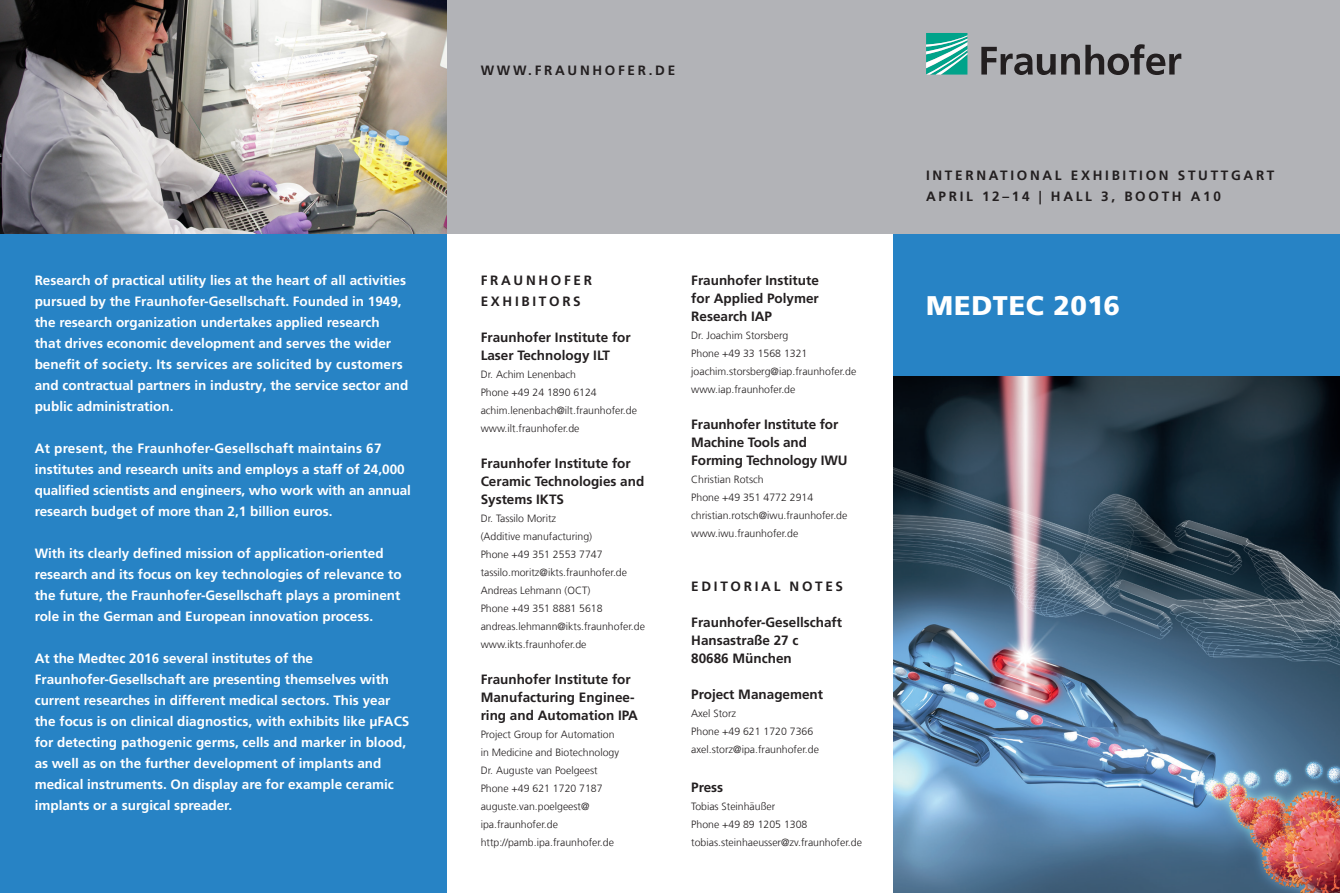
<style>
.page{position:relative;width:1340px;height:893px;background:#fff}
.page>*{position:absolute;margin:0;border:0;box-sizing:border-box;transform-origin:0 0}
.t1{font:900 27px "Frutiger LT Com";letter-spacing:.015em;color:#fff}
.t2{font:700 13.5px/21px "Frutiger LT Com";color:#fff}
.t3{font:700 13.5px/18px "Frutiger LT Com";color:#231f20}
.t4{font:700 13.5px/21px "Frutiger LT Com";letter-spacing:.2em;color:#231f20}
.t5{font:300 10.5px/18px "Frutiger LT Com";color:#231f20}
</style>
<div class="page">
<div style="left:893px;top:196px;width:446px;height:238px;background:#2783c5"></div>
<div style="left:404px;top:0;width:935px;height:234px;background:#b2b3b7"></div>
<div style="left:0;top:234px;width:446px;height:659px;background:#2783c5"></div>
<svg style="left:926px;top:33px;width:41px;height:42px"></svg>
<svg style="left:981px;top:44px;width:200px;height:31px"></svg>
<img style="left:0;top:0;width:446px;height:234px">
<img style="left:893px;top:376px;width:446px;height:517px">
<p class="t2" style="left:35px;top:270px;width:375px">Research of practical utility lies at the heart of all activities pursued by the Fraunhofer-Gesellschaft. Founded in 1949, the research organization undertakes applied research that drives economic development and serves the wider benefit of society. Its services are solicited by customers and contractual partners in industry, the service sector and public administration.</p>
<p class="t2" style="left:35px;top:438px;width:378px">At present, the Fraunhofer-Gesellschaft maintains 67 institutes and research units and employs a staff of 24,000 qualified scientists and engineers, who work with an annual research budget of more than 2,1 billion euros.</p>
<p class="t2" style="left:35px;top:543px;width:368px">With its clearly defined mission of application-oriented research and its focus on key technologies of relevance to the future, the Fraunhofer-Gesellschaft plays a prominent role in the German and European innovation process.</p>
<p class="t2" style="left:35px;top:648px;width:376px">At the Medtec 2016 several institutes of the Fraunhofer-Gesellschaft are presenting themselves with current researches in different medical sectors. This year the focus is on clinical diagnostics, with exhibits like μfacs for detecting pathogenic germs, cells and marker in blood, as well as on the further development of implants and medical instruments. On display are for example ceramic implants or a surgical spreader.</p>
<p class="t4" style="left:480px;top:60px;width:196px">www.Fraunhof er.de</p>
<p class="t4" style="left:480px;top:270px;width:113px">f raunhof er<br>EXHIBITORS</p>
<p class="t3" style="left:480px;top:328px;width:152px">Fraunhofer Institute for<br>Laser Technology ILT</p>
<p class="t5" style="left:480px;top:365px;width:158px">Dr. Achim Lenenbach<br>Phone +49 24 1890 6124 achim.lenenbach@ilt.fraunhofer.de www.ilt.fraunhofer.de</p>
<p class="t3" style="left:480px;top:454px;width:165px">Fraunhofer Institute for<br>Ceramic Technologies and<br>Systems IKTS</p>
<p class="t5" style="left:480px;top:509px;width:166px">Dr. Tassilo Moritz<br>(Additive manufacturing)<br>Phone +49 351 2553 7747 tassilo.moritz@ikts.fraunhofer.de<br>Andreas Lehmann (OCT)<br>Phone +49 351 8881 5618 andreas.lehmann@ikts.fraunhofer.de www.ikts.fraunhofer.de</p>
<p class="t3" style="left:480px;top:670px;width:159px">Fraunhofer Institute for<br>Manufacturing Enginee&shy;ring and Automation IPA</p>
<p class="t5" style="left:480px;top:725px;width:140px">Project Group for Automation in Medicine and Biotechnology<br>Dr. Auguste van Poelgeest<br>Phone +49 621 1720 7187 auguste.van.poelgeest@ ipa.fraunhofer.de http://pamb.ipa.fraunhofer.de</p>
<p class="t3" style="left:691px;top:271px;width:129px;text-align:justify">Fraunhofer Institute for Applied Polymer Research IAP</p>
<p class="t5" style="left:691px;top:326px;width:166px">Dr. Joachim Storsberg<br>Phone +49 33 1568 1321 joachim.storsberg@iap.fraunhofer.de www.iap.fraunhofer.de</p>
<p class="t3" style="left:691px;top:415px;width:158px">Fraunhofer Institute for<br>Machine Tools and<br>Forming Technology IWU</p>
<p class="t5" style="left:691px;top:470px;width:158px">Christian Rotsch<br>Phone +49 351 4772 2914 christian.rotsch@iwu.fraunhofer.de www.iwu.fraunhofer.de</p>
<p class="t4" style="left:691px;top:576px;width:153px">EDITORIAL NOTES</p>
<p class="t3" style="left:691px;top:613px;width:152px">Fraunhofer-Gesellschaft<br>Hansastraße 27 c<br>80686 München</p>
<p class="t3" style="left:691px;top:685px;width:133px">Project Management</p>
<p class="t5" style="left:691px;top:704px;width:129px">Axel Storz<br>Phone +49 621 1720 7366 axel.storz@ipa.fraunhofer.de</p>
<p class="t3" style="left:691px;top:778px;width:34px">Press</p>
<p class="t5" style="left:691px;top:797px;width:172px">Tobias Steinhäußer<br>Phone +49 89 1205 1308 tobias.steinhaeusser@zv.fraunhofer.de</p>
<p class="t3" style="left:926px;top:166px;width:12px">international</p>
<p class="t3" style="left:1070px;top:166px;width:11px">exhibition</p>
<p class="t3" style="left:1177px;top:166px;width:11px">stutt</p>
<p class="t3" style="left:1231px;top:166px;width:24px">gart</p>
<p class="t3" style="left:926px;top:187px;width:22px">April</p>
<p class="t3" style="left:982px;top:187px;width:80px">12–14 | hall</p>
<p class="t3" style="left:1101px;top:187px;width:36px">3, booth</p>
<p class="t3" style="left:1190px;top:187px;width:32px">a10</p>
<h1 class="t1" style="left:926px;top:290px;width:196px">MEDTEC 2016</h1>
</div>
